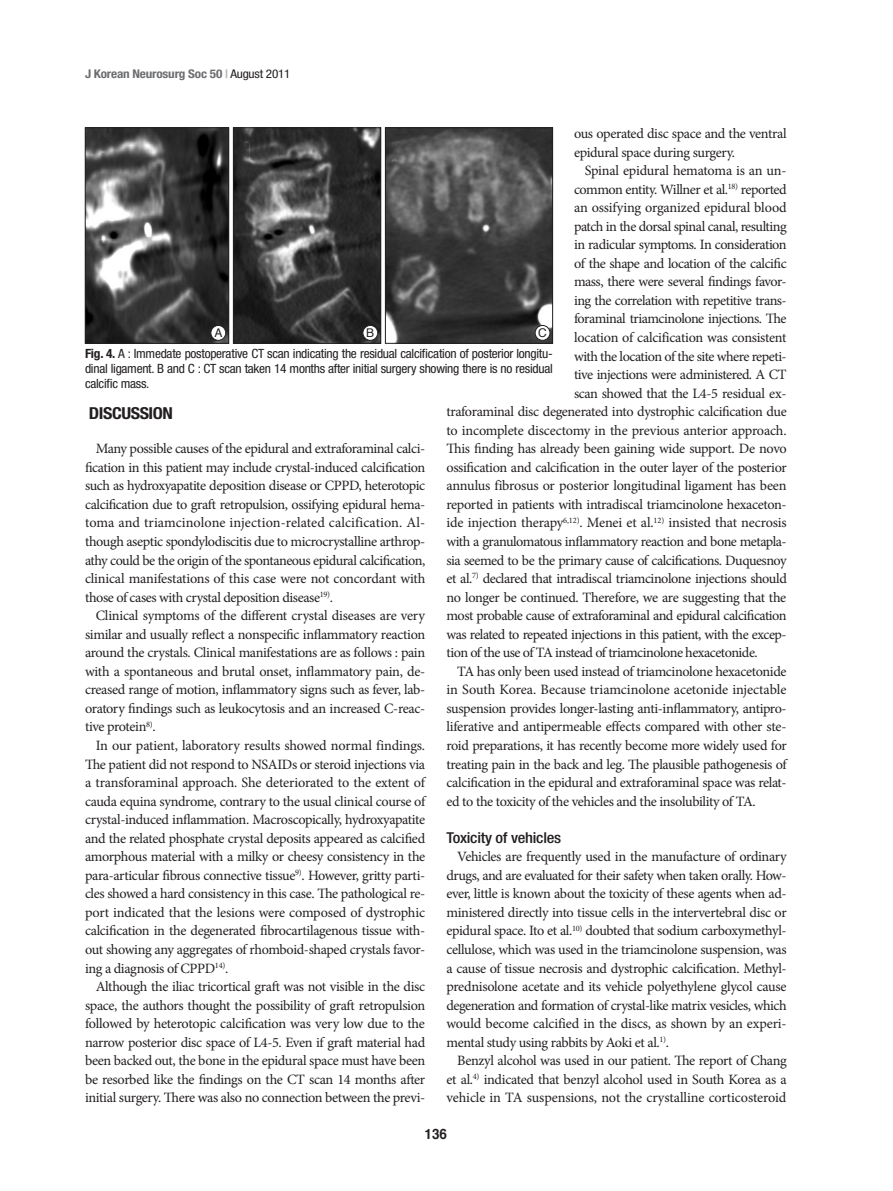
<style>
.page{position:relative;width:893px;height:1191px;background:#fff}
.page>*{position:absolute;margin:0;border:0;box-sizing:border-box;transform-origin:0 0}
.중제_JKNS{font:700 condensed 16.5px "Helvetica Neue LT Std";letter-spacing:-.025em;color:#231f20;scale:1.1 1}
.소제목_JKNS{font:500 condensed 15px "Helvetica Neue LT Std";letter-spacing:-.015em;color:#231f20;scale:1.1 1}
.본문_JKNS{font:14.25px/18.6px "Minion Pro";letter-spacing:-.03em;color:#231f20;text-align:justify}
.본문_JKNS-2{font:14.25px "Minion Pro";letter-spacing:-.01em;color:#231f20}
.t1{font:700 14.25px "Helvetica";color:#231f20;scale:.95 1}
.사진설명_JKNS{font:condensed 12.75px/15px "Helvetica Neue LT Std";letter-spacing:-.02em;color:#231f20;text-align:justify;scale:1.05 1}
.t2{font:700 condensed 12px "Helvetica Neue LT Std";letter-spacing:-.015em;color:#6c6d70;scale:1.1 1}
.t3{font:12px "Helvetica";color:#231f20}
.s1{color:#bcbdc0}
.s2{font-weight:400;color:#231f20}
.s3{font-weight:700}
</style>
<div class="page">
<img style="left:387px;top:130px;width:164px;height:211px">
<div style="left:385px;top:128px;width:168px;height:215px;border:1px solid #231f20"></div>
<img style="left:235px;top:130px;width:144px;height:211px">
<div style="left:233px;top:128px;width:148px;height:215px;border:1px solid #231f20"></div>
<img style="left:87px;top:130px;width:140px;height:211px">
<div style="left:85px;top:128px;width:144px;height:215px;border:1px solid #231f20"></div>
<div style="left:211px;top:325px;width:15px;height:15px;background:#fff;border-radius:50%"></div>
<div style="left:211px;top:325px;width:15px;height:15px;border:1px solid #231f20;border-radius:50%"></div>
<div style="left:363px;top:325px;width:15px;height:15px;background:#fff;border-radius:50%"></div>
<div style="left:363px;top:325px;width:15px;height:15px;border:1px solid #231f20;border-radius:50%"></div>
<div style="left:535px;top:325px;width:15px;height:15px;background:#fff;border-radius:50%"></div>
<div style="left:535px;top:325px;width:15px;height:15px;border:1px solid #231f20;border-radius:50%"></div>
<p class="t2" style="left:85px;top:66px;width:188px">J Korean Neurosurg Soc 50 <span class="s1">|</span> <span class="s2">August 2011</span></p>
<p class="본문_JKNS" style="left:574px;top:124px;width:214px">ous operated disc space and the ventral epidural space during surgery.</p>
<p class="본문_JKNS" style="left:585px;top:161px;width:203px">Spinal epidural hematoma is an un-</p>
<p class="본문_JKNS" style="left:574px;top:180px;width:214px">common entity. Willner et al.<sup>18)</sup> reported</p>
<p class="본문_JKNS-2" style="left:574px;top:198px;width:214px">an ossifying organized epidural blood</p>
<p class="본문_JKNS" style="left:574px;top:217px;width:214px">patch in the dorsal spinal canal, resulting</p>
<p class="본문_JKNS" style="left:574px;top:235px;width:214px">in radicular symptoms. In consideration</p>
<p class="본문_JKNS" style="left:574px;top:254px;width:214px">of the shape and location of the calcific</p>
<p class="본문_JKNS" style="left:574px;top:272px;width:214px">mass, there were several findings favor-</p>
<p class="본문_JKNS" style="left:574px;top:291px;width:214px">ing the correlation with repetitive trans-</p>
<p class="본문_JKNS" style="left:574px;top:310px;width:214px">foraminal triamcinolone injections. The</p>
<p class="본문_JKNS" style="left:574px;top:328px;width:214px">location of calcification was consistent</p>
<p class="본문_JKNS" style="left:574px;top:347px;width:214px">with the location of the site where repeti-</p>
<p class="본문_JKNS" style="left:574px;top:365px;width:214px">tive injections were administered. A CT</p>
<p class="본문_JKNS" style="left:574px;top:384px;width:214px">scan showed that the L4-5 residual ex-</p>
<p class="본문_JKNS" style="left:446px;top:402px;width:342px">traforaminal disc degenerated into dystrophic calcification due</p>
<p class="본문_JKNS" style="left:446px;top:421px;width:342px">to incomplete discectomy in the previous anterior approach.</p>
<p class="본문_JKNS" style="left:446px;top:439px;width:342px">This finding has already been gaining wide support. De novo</p>
<p class="본문_JKNS" style="left:446px;top:458px;width:342px">ossification and calcification in the outer layer of the posterior</p>
<p class="본문_JKNS" style="left:446px;top:476px;width:342px">annulus fibrosus or posterior longitudinal ligament has been</p>
<p class="본문_JKNS" style="left:446px;top:495px;width:342px">reported in patients with intradiscal triamcinolone hexaceton-</p>
<p class="본문_JKNS-2" style="left:446px;top:513px;width:342px">ide injection therapy<sup>6,12)</sup>. Menei et al.<sup>12)</sup> insisted that necrosis</p>
<p class="본문_JKNS" style="left:446px;top:532px;width:342px">with a granulomatous inflammatory reaction and bone metapla-</p>
<p class="본문_JKNS" style="left:446px;top:551px;width:342px">sia seemed to be the primary cause of calcifications. Duquesnoy</p>
<p class="본문_JKNS" style="left:446px;top:569px;width:342px">et al.<sup>7)</sup> declared that intradiscal triamcinolone injections should</p>
<p class="본문_JKNS" style="left:446px;top:588px;width:341px">no longer be continued. Therefore, we are suggesting that the</p>
<p class="본문_JKNS" style="left:446px;top:606px;width:342px">most probable cause of extraforaminal and epidural calcification</p>
<p class="본문_JKNS" style="left:446px;top:625px;width:342px">was related to repeated injections in this patient, with the excep-</p>
<p class="본문_JKNS" style="left:446px;top:643px;width:313px">tion of the use of TA instead of triamcinolone hexacetonide.</p>
<p class="본문_JKNS" style="left:446px;top:662px;width:342px;text-indent:11px">TA has only been used instead of triamcinolone hexacetonide in South Korea. Because triamcinolone acetonide injectable suspension provides longer-lasting anti-inflammatory, antipro&shy;liferative and antipermeable effects compared with other ste&shy;roid preparations, it has recently become more widely used for treating pain in the back and leg. The plausible pathogenesis of calcification in the epidural and extraforaminal space was relat&shy;ed to the toxicity of the vehicles and the insolubility of TA.</p>
<p class="소제목_JKNS" style="left:446px;top:828px;width:106px">Toxicity of vehicles</p>
<p class="본문_JKNS" style="left:446px;top:847px;width:342px;text-indent:11px">Vehicles are frequently used in the manufacture of ordinary drugs, and are evaluated for their safety when taken orally. How&shy;ever, little is known about the toxicity of these agents when ad&shy;ministered directly into tissue cells in the intervertebral disc or epidural space. Ito et al.<sup>10)</sup> doubted that sodium carboxymethyl&shy;cellulose, which was used in the triamcinolone suspension, was a cause of tissue necrosis and dystrophic calcification. Methyl&shy;prednisolone acetate and its vehicle polyethylene glycol cause degeneration and formation of crystal-like matrix vesicles, which would become calcified in the discs, as shown by an experi&shy;mental study using rabbits by Aoki et al.<sup>1)</sup>.</p>
<p class="본문_JKNS" style="left:446px;top:1051px;width:342px;text-indent:11px">Benzyl alcohol was used in our patient. The report of Chang et al.<sup>4)</sup> indicated that benzyl alcohol used in South Korea as a vehicle in TA suspensions, not the crystalline corticosteroid</p>
<p class="t3" style="left:215px;top:324px;width:10px">A</p>
<p class="t3" style="left:366px;top:324px;width:10px">B</p>
<p class="t3" style="left:538px;top:324px;width:10px">C</p>
<p class="사진설명_JKNS" style="left:85px;top:346px;width:447px"><span class="s3">Fig. 4.</span> A : Immedate postoperative CT scan indicating the residual calcification of posterior longitu&shy;dinal ligament. B and C : CT scan taken 14 months after initial surgery showing there is no residual calcific mass.</p>
<p class="중제_JKNS" style="left:89px;top:403px;width:78px">DISCUSSION</p>
<p class="본문_JKNS" style="left:85px;top:439px;width:342px;text-indent:11px">Many possible causes of the epidural and extraforaminal calci&shy;fication in this patient may include crystal-induced calcification such as hydroxyapatite deposition disease or CPPD, heterotopic calcification due to graft retropulsion, ossifying epidural hema&shy;toma and triamcinolone injection-related calcification. Al&shy;though aseptic spondylodiscitis due to microcrystalline arthrop&shy;athy could be the origin of the spontaneous epidural calcification, clinical manifestations of this case were not concordant with those of cases with crystal deposition disease<sup>19)</sup>.</p>
<p class="본문_JKNS" style="left:85px;top:606px;width:342px;text-indent:11px">Clinical symptoms of the different crystal diseases are very similar and usually reflect a nonspecific inflammatory reaction around the crystals. Clinical manifestations are as follows : pain with a spontaneous and brutal onset, inflammatory pain, de&shy;creased range of motion, inflammatory signs such as fever, lab&shy;oratory findings such as leukocytosis and an increased C-reac&shy;tive protein<sup>8)</sup>.</p>
<p class="본문_JKNS" style="left:85px;top:736px;width:342px;text-indent:11px">In our patient, laboratory results showed normal findings.<br>The patient did not respond to NSAIDs or steroid injections via a transforaminal approach. She deteriorated to the extent of cauda equina syndrome, contrary to the usual clinical course of crystal-induced inflammation. Macroscopically, hydroxyapatite and the related phosphate crystal deposits appeared as calcified amorphous material with a milky or cheesy consistency in the para-articular fibrous connective tissue<sup>9)</sup>. However, gritty parti&shy;cles showed a hard consistency in this case. The pathological re&shy;port indicated that the lesions were composed of dystrophic calcification in the degenerated fibrocartilagenous tissue with&shy;out showing any aggregates of rhomboid-shaped crystals favor&shy;ing a diagnosis of CPPD<sup>14)</sup>.</p>
<p class="본문_JKNS" style="left:85px;top:977px;width:342px;text-indent:11px">Although the iliac tricortical graft was not visible in the disc space, the authors thought the possibility of graft retropulsion followed by heterotopic calcification was very low due to the narrow posterior disc space of L4-5. Even if graft material had been backed out, the bone in the epidural space must have been be resorbed like the findings on the CT scan 14 months after initial surgery. There was also no connection between the previ-</p>
<p class="t1" style="left:425px;top:1123px;width:25px">136</p>
</div>
